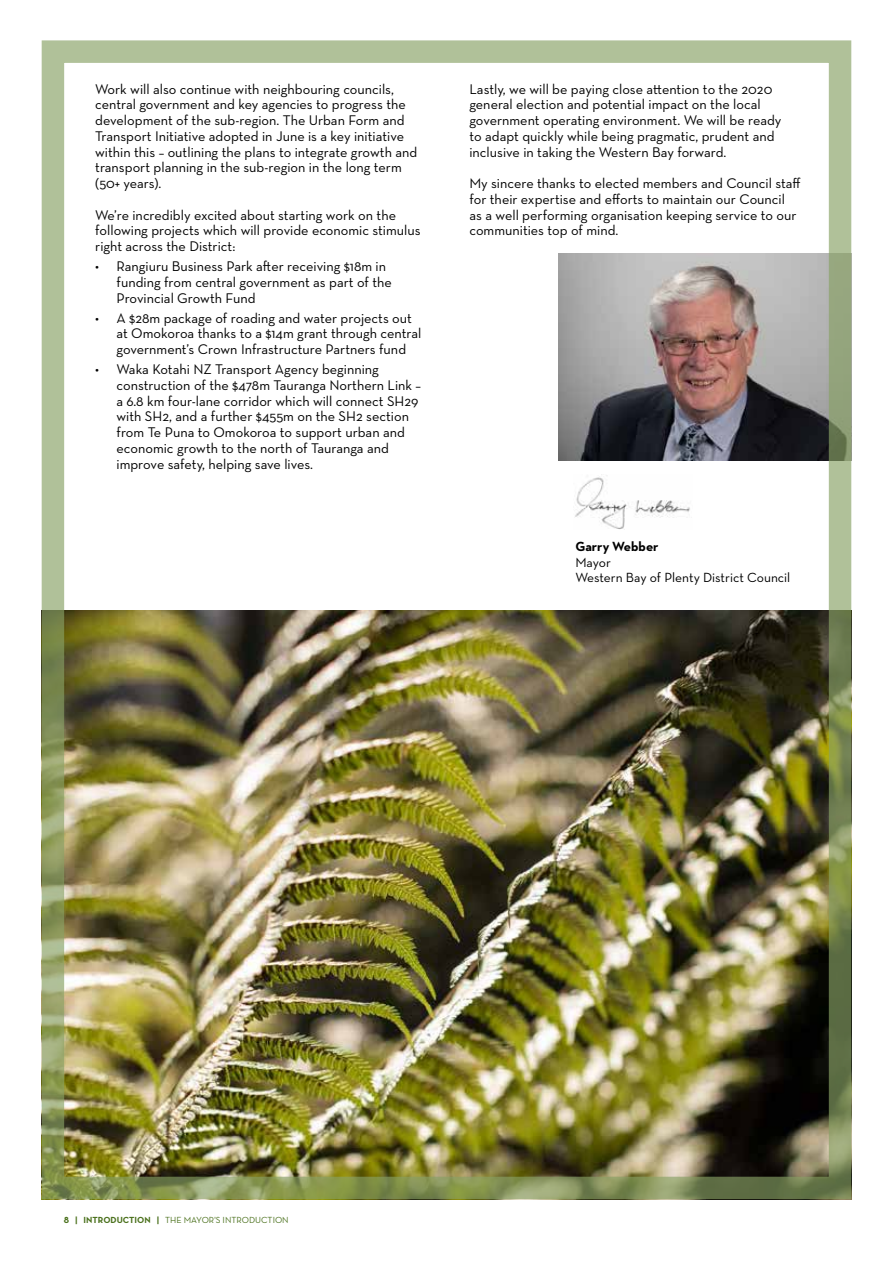
<style>
.page{position:relative;width:893px;height:1263px;background:#fff}
.page>*{position:absolute;margin:0;border:0;box-sizing:border-box;transform-origin:0 0}
.t1{font:14.25px/15.8px "Neutraface Text";color:#000}
.t2{font:13.5px/15.8px "Neutraface Text";color:#000}
.t3{font:700 13.5px "Neutraface Text";color:#000}
.t4{font:9px "Neutraface Text";color:#4b711d}
.s1{font-weight:700}
</style>
<div class="page">
<img style="left:65px;top:610px;width:763px;height:566px">
<img style="left:558px;top:254px;width:270px;height:206px">
<div style="left:42px;top:40px;width:809px;height:1159px;border:22px solid #88a165"></div>
<img style="left:575px;top:475px;width:115px;height:55px">
<p class="t1" style="left:95px;top:81px;width:324px">Work will also continue with neighbouring councils, central government and key agencies to progress the development of the sub-region. The Urban Form and Transport Initiative adopted in June is a key initiative within this – outlining the plans to integrate growth and transport planning in the sub-region in the long term (50+ years).</p>
<p class="t1" style="left:95px;top:207px;width:327px">We’re incredibly excited about starting work on the following projects which will provide economic stimulus right across the District:</p>
<p class="t1" style="left:117px;top:258px;width:277px;text-indent:-21px">• Rangiuru Business Park after receiving $18m in funding from central government as part of the<br>Provincial Growth Fund</p>
<p class="t1" style="left:117px;top:310px;width:306px;text-indent:-21px">• A $28m package of roading and water projects out at Omokoroa thanks to a $14m grant through central government’s Crown Infrastructure Partners fund</p>
<p class="t1" style="left:117px;top:361px;width:306px;text-indent:-21px">• Waka Kotahi NZ Transport Agency beginning construction of the $478m Tauranga Northern Link – a 6.8 km four-lane corridor which will connect SH29 with SH2, and a further $455m on the SH2 section from Te Puna to Omokoroa to support urban and economic growth to the north of Tauranga and improve safety, helping save lives.</p>
<p class="t1" style="left:469px;top:81px;width:314px">Lastly, we will be paying close attention to the 2020 general election and potential impact on the local government operating environment. We will be ready to adapt quickly while being pragmatic, prudent and inclusive in taking the Western Bay forward.</p>
<p class="t1" style="left:469px;top:175px;width:333px">My sincere thanks to elected members and Council staff for their expertise and efforts to maintain our Council as a well performing organisation keeping service to our communities top of mind.</p>
<p class="t3" style="left:575px;top:537px;width:85px">Garry Webber</p>
<p class="t2" style="left:575px;top:554px;width:216px">Mayor<br>Western Bay of Plenty District Council</p>
<p class="t4" style="left:64px;top:1214px;width:226px"><span class="s1">8 | INTRODUCTION |</span> THE MAYOR'S INTRODUCTION</p>
</div>
